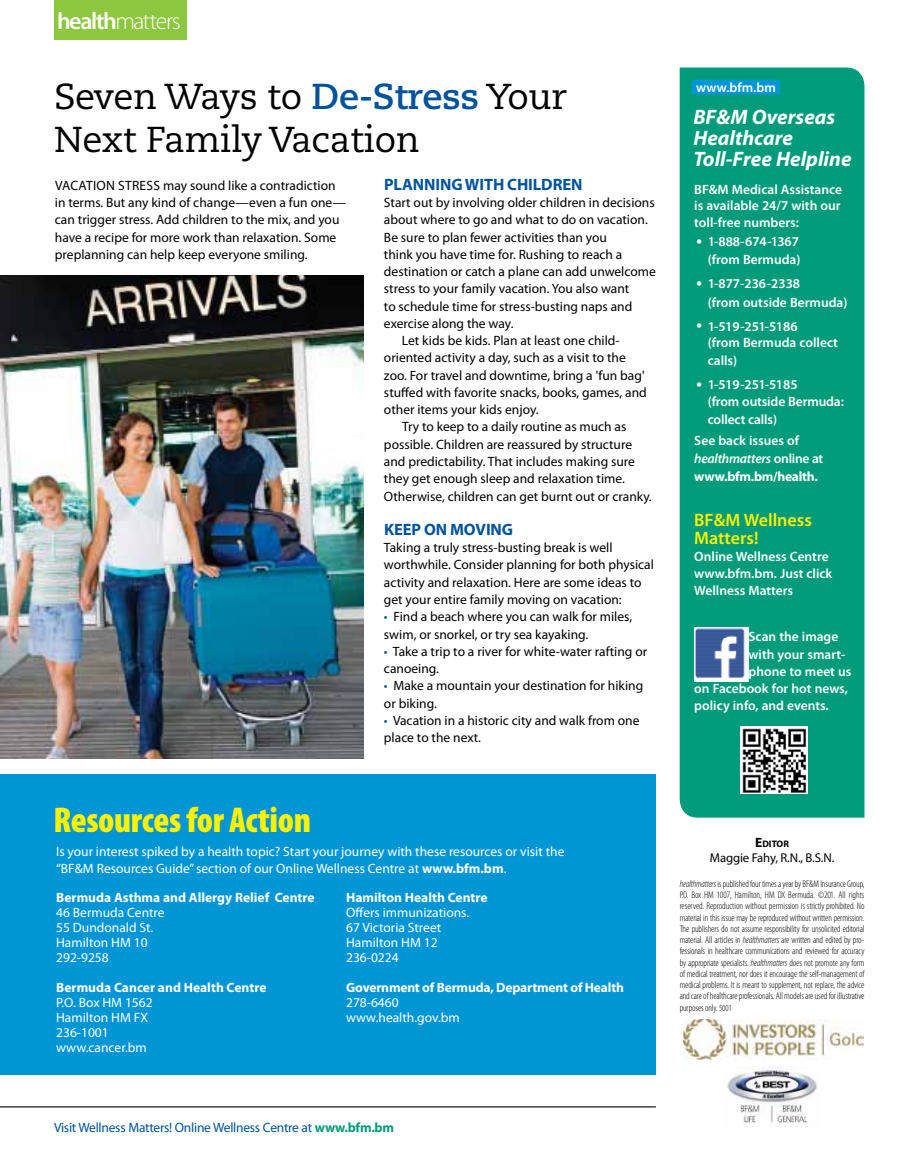
<style>
.page{position:relative;width:905px;height:1175px;background:#fff}
.page>*{position:absolute;margin:0;border:0;box-sizing:border-box;transform-origin:0 0}
.t1{font:36px/43.5px "Caecilia LT Std";letter-spacing:-.01em;color:#000}
.t2{font:900 condensed 36px "Myriad Pro";letter-spacing:-.01em;color:#fff200}
.t3{font:300 24px "Myriad Pro";letter-spacing:-.06em;color:#fff}
.t4{font:italic 700 21px/21px "Myriad Pro";color:#fff}
.t5{font:600 18px/17.2px "Myriad Pro";color:#fff200}
.t6{font:700 16.5px "Myriad Pro";letter-spacing:-.005em;color:#00539b}
.t7{font:13.5px/17.2px "Myriad Pro";color:#000}
.t8{font:600 13.5px/16.5px "Myriad Pro";color:#fff}
.t9{font:13.5px/15px "Myriad Pro";color:#fff}
.t10{font:700 13.5px/18px "Myriad Pro";letter-spacing:-.005em;color:#fff}
.t11{font:13.5px "Myriad Pro";letter-spacing:-.02em;color:#00539b}
.t12{font:12.75px "Myriad Pro";color:#000}
.t13{font:300 condensed 9.75px/11.2px "Myriad Pro";letter-spacing:-.01em;color:#000;text-align:justify}
.t14{font:700 9.45px "Myriad Pro";color:#000}
.s1{font-weight:600}
.s2{font-weight:700;color:#00539b}
.s3{color:#00539b}
.s4{font-weight:600;font-style:italic}
.s5{font-weight:700}
.s6{font-size:13.5px}
.s7{font-style:italic}
.s8{font-size:9px}
.s9{font-weight:700;color:#009b7a}
</style>
<div class="page">
<div style="left:0;top:774px;width:656px;height:300px;background:#0096d6"></div>
<img style="left:683px;top:1020px;width:180px;height:39px">
<img style="left:727px;top:1066px;width:91px;height:60px">
<div style="left:679px;top:68px;width:185px;height:749px;background:#009b7a"></div>
<div style="left:691px;top:80px;width:89px;height:15px;background:#0096d6"></div>
<hr style="left:0;top:1106px;width:656px;height:1px;background:#000">
<img style="left:694px;top:627px;width:54px;height:54px">
<img style="left:740px;top:727px;width:67px;height:66px">
<div style="left:54px;top:0;width:132px;height:40px;background:#8dc63f"></div>
<img style="left:0;top:275px;width:364px;height:483px">
<h2 class="t3" style="left:57px;top:8px;width:125px"><span class="s1">health</span>matters</h2>
<h1 class="t1" style="left:54px;top:75px;width:514px">Seven Ways to <span class="s2">De-Stress</span> Your<br>Next Family Vacation</h1>
<p class="t7" style="left:55px;top:176px;width:293px">Vacati on stress may sound like a contradiction in terms. But any kind of change—even a fun one— can trigger stress. Add children to the mix, and you have a recipe for more work than relaxation. Some preplanning can help keep everyone smiling.</p>
<p class="t6" style="left:384px;top:173px;width:200px">Planning with Children</p>
<p class="t7" style="left:384px;top:194px;width:272px">Start out by involving older children in decisions</p>
<p class="t7" style="left:384px;top:211px;width:265px">about where to go and what to do on vacation.</p>
<p class="t7" style="left:384px;top:228px;width:224px">Be sure to plan fewer activities than you</p>
<p class="t7" style="left:384px;top:245px;width:240px">think you have time for. Rushing to reach a</p>
<p class="t7" style="left:384px;top:263px;width:273px">destination or catch a plane can add unwelcome</p>
<p class="t7" style="left:384px;top:280px;width:247px">stress to your family vacation. You also want</p>
<p class="t7" style="left:384px;top:297px;width:250px">to schedule time for stress-busting naps and</p>
<p class="t7" style="left:384px;top:314px;width:131px">exercise along the way.</p>
<p class="t7" style="left:402px;top:332px;width:219px">Let kids be kids. Plan at least one child-</p>
<p class="t7" style="left:384px;top:349px;width:243px">oriented activity a day, such as a visit to the</p>
<p class="t7" style="left:384px;top:366px;width:262px">zoo. For travel and downtime, bring a 'fun bag'</p>
<p class="t7" style="left:384px;top:383px;width:264px">stuffed with favorite snacks, books, games, and</p>
<p class="t7" style="left:384px;top:401px;width:156px">other items your kids enjoy.</p>
<p class="t7" style="left:402px;top:418px;width:226px">Try to keep to a daily routine as much as</p>
<p class="t7" style="left:384px;top:435px;width:250px">possible. Children are reassured by structure</p>
<p class="t7" style="left:384px;top:452px;width:252px">and predictability. That includes making sure</p>
<p class="t7" style="left:384px;top:470px;width:242px">they get enough sleep and relaxation time.</p>
<p class="t7" style="left:384px;top:487px;width:269px">Otherwise, children can get burnt out or cranky.</p>
<p class="t6" style="left:384px;top:518px;width:130px">keep On Moving</p>
<p class="t7" style="left:384px;top:539px;width:271px">Taking a truly stress-busting break is well worthwhile. Consider planning for both physical activity and relaxation. Here are some ideas to get your entire family moving on vacation:</p>
<p class="t7" style="left:384px;top:608px;width:250px"><span class="s3">•</span> Find a beach where you can walk for miles, swim, or snorkel, or try sea kayaking.</p>
<p class="t7" style="left:384px;top:642px;width:265px"><span class="s3">•</span> Take a trip to a river for white-water rafting or canoeing.</p>
<p class="t7" style="left:384px;top:677px;width:261px"><span class="s3">•</span> Make a mountain your destination for hiking or biking.</p>
<p class="t7" style="left:384px;top:711px;width:257px"><span class="s3">•</span> Vacation in a historic city and walk from one place to the next.</p>
<p class="t8" style="left:696px;top:78px;width:81px">www.bfm.bm</p>
<h3 class="t4" style="left:693px;top:106px;width:160px">BF&amp;M Overseas<br>Healthcare<br>Toll-Free Helpline</h3>
<p class="t8" style="left:694px;top:181px;width:149px;text-align:justify">BF&amp;M Medical Assistance is available 24/7 with our toll-free numbers:</p>
<p class="t8" style="left:695px;top:233px;width:106px;line-height:18px;text-align:right">• 1-888-674-1367 (from Bermuda)</p>
<p class="t8" style="left:707px;top:275px;width:141px;line-height:18px;text-indent:-12px">• 1-877-236-2338<br>(from outside Bermuda)</p>
<p class="t8" style="left:707px;top:317px;width:132px;text-indent:-12px">• 1-519-251-5186<br>(from Bermuda collect</p>
<p class="t8" style="left:707px;top:352px;width:31px">calls)</p>
<p class="t8" style="left:707px;top:376px;width:137px;text-indent:-12px">• 1-519-251-5185<br>(from outside Bermuda:</p>
<p class="t8" style="left:694px;top:408px;width:106px;line-height:21.8px;text-indent:14px">collect calls)<br>See back issues of</p>
<p class="t10" style="left:694px;top:449px;width:130px"><span class="s4">healthmatters</span> <span class="s1">online at </span>www.bfm.bm/health.</p>
<h3 class="t5" style="left:694px;top:511px;width:119px">BF&amp;M Wellness<br>Matters!</h3>
<p class="t8" style="left:694px;top:547px;width:140px;line-height:17.2px">Online Wellness Centre www.bfm.bm. Just click<br>Wellness Matters</p>
<p class="t8" style="left:748px;top:628px;width:91px">Scan the image</p>
<p class="t8" style="left:748px;top:645px;width:98px">with your smart-</p>
<p class="t8" style="left:748px;top:662px;width:104px">phone to meet us</p>
<p class="t8" style="left:694px;top:680px;width:155px">on Facebook for hot news,</p>
<p class="t8" style="left:694px;top:697px;width:136px">policy info, and events.</p>
<h1 class="t2" style="left:53px;top:799px;width:259px">Resources for Action</h1>
<p class="t9" style="left:56px;top:842px;width:510px;line-height:17.2px">Is your interest spiked by a health topic? Start your journey with these resources or visit the “BF&amp;M Resources Guide”section of our Online Wellness Centre at <span class="s5">www.bfm.bm</span>.</p>
<p class="t10" style="left:56px;top:888px;width:260px">Bermuda Asthma and Allergy Relief Centre</p>
<p class="t9" style="left:56px;top:905px;width:110px">46 Bermuda Centre<br>55 Dundonald St.<br>Hamilton HM 10<br>292-9258</p>
<p class="t10" style="left:56px;top:978px;width:212px">Bermuda Cancer and Health Centre</p>
<p class="t9" style="left:56px;top:995px;width:98px">P.O. Box HM 1562<br>Hamilton HM FX<br>236-1001 www.cancer.bm</p>
<p class="t10" style="left:346px;top:888px;width:143px">Hamilton Health Centre</p>
<p class="t9" style="left:346px;top:904px;width:125px">Offers immunizations.<br>67 Victoria Street<br>Hamilton HM 12<br>236-0224</p>
<p class="t10" style="left:346px;top:978px;width:279px">Government of Bermuda, Department of Health</p>
<p class="t9" style="left:346px;top:994px;width:115px">278-6460 www.health.gov.bm</p>
<p class="t14" style="left:755px;top:838px;width:35px"><span class="s6">E</span>ditor</p>
<p class="t12" style="left:709px;top:850px;width:126px">Maggie Fahy, R.N., B.S.N.</p>
<p class="t13" style="left:679px;top:878px;width:186px"><span class="s7">healthmatters</span> is published four times a year by BF&amp;M Insurance Group, P.O. Box HM 1007, Hamilton, HM DX Bermuda. ©201. All rights reserved. Reproduction without permission is strictly prohibited. No material in this issue may be reproduced without written permission.<br>The publishers do not assume responsibility for unsolicited editorial material. All articles in <span class="s7">healthmatters</span> are written and edited by pro&shy;fessionals in healthcare communications and reviewed for accuracy by appropriate specialists. <span class="s7">healthmatters</span> does not promote any form of medical treatment, nor does it encourage the self-management of medical problems. It is meant to supplement, not replace, the advice and care of healthcare professionals. All models are used for illustrative purposes only. <span class="s8">5001</span></p>
<p class="t11" style="left:54px;top:1119px;width:341px">Visit Wellness Matters! Online Wellness Centre at <span class="s9">www.bfm.bm</span></p>
</div>
